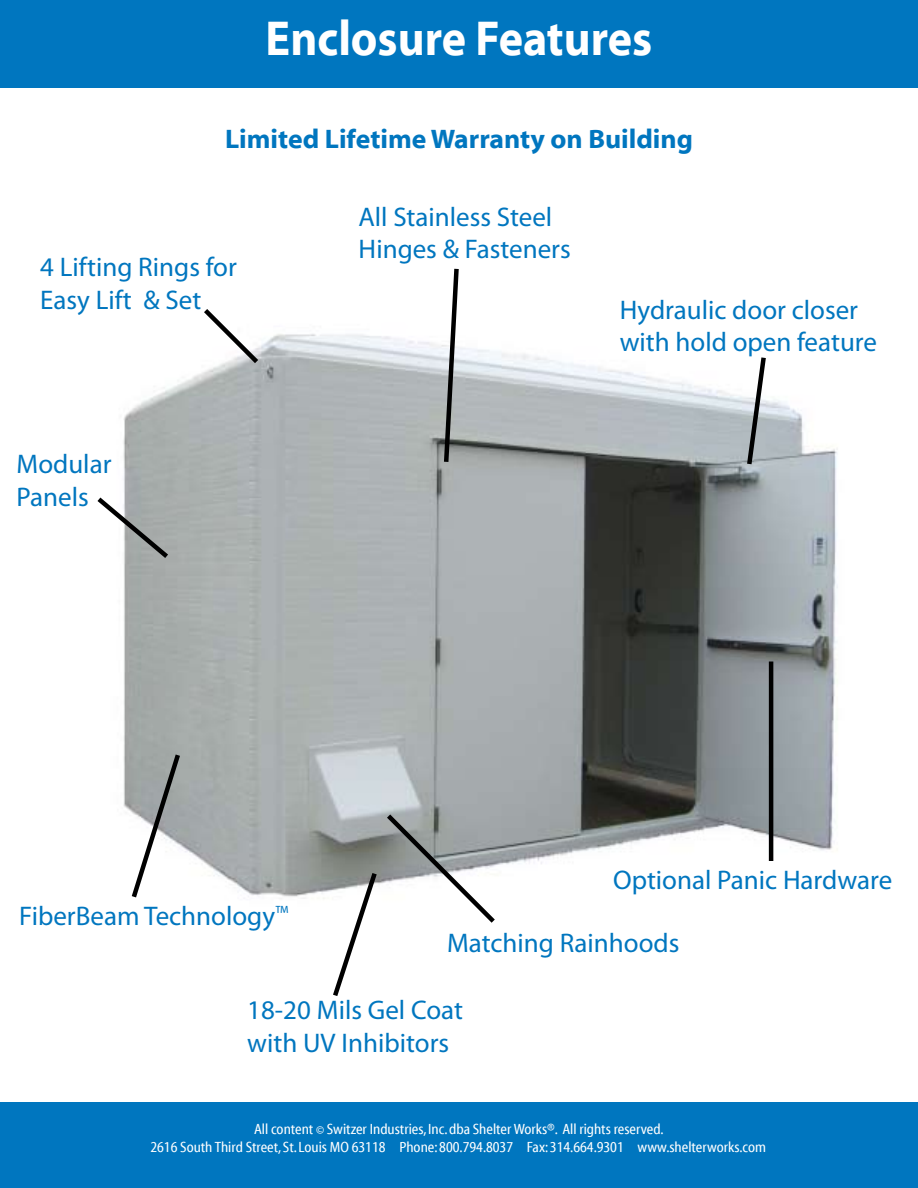
<style>
.page{position:relative;width:918px;height:1188px;background:#fff}
.page>*{position:absolute;margin:0;border:0;box-sizing:border-box;transform-origin:0 0}
.t1{font:49.5px "Myriad Bd Web";color:#fff;scale:.91 1}
.t2{font:27px/32.4px "Myriad Pro";color:#0076bf}
.t3{font:27px "Myriad Bd Web";color:#0076bf}
.t4{font:18px "Myriad Cn Web";color:#0076bf}
.t5{font:15px/18px "Myriad Cn Web";color:#fff;text-align:center}
.s1{font-size:12px}
</style>
<div class="page">
<div style="left:0;top:1102px;width:918px;height:86px;background:#0076bf"></div>
<div style="left:0;top:0;width:918px;height:87px;background:#0076bf"></div>
<img style="left:123px;top:334px;width:715px;height:565px">
<svg style="left:199px;top:309px;width:64px;height:59px"></svg>
<hr style="left:769px;top:662px;width:4px;height:199px;background:#000">
<svg style="left:128px;top:750px;width:55px;height:149px"></svg>
<svg style="left:441px;top:268px;width:20px;height:199px"></svg>
<svg style="left:97px;top:493px;width:76px;height:70px"></svg>
<svg style="left:329px;top:810px;width:171px;height:186px"></svg>
<svg style="left:744px;top:353px;width:25px;height:116px"></svg>
<h1 class="t1" style="left:266px;top:11px;width:427px">Enclosure Features</h1>
<p class="t3" style="left:225px;top:124px;width:469px">Limited Lifetime Warranty on Building</p>
<p class="t2" style="left:40px;top:251px;width:198px">4 Lifting Rings for<br>Easy Lift &amp; Set</p>
<p class="t2" style="left:16px;top:448px;width:97px">Modular<br>Panels</p>
<p class="t2" style="left:358px;top:200px;width:214px">All Stainless Steel<br>Hinges &amp; Fasteners</p>
<p class="t2" style="left:620px;top:293px;width:259px">Hydraulic door closer with hold open feature</p>
<p class="t2" style="left:19px;top:899px;width:257px">FiberBeam Technology</p>
<p class="t4" style="left:275px;top:902px;width:15px">™</p>
<p class="t2" style="left:613px;top:863px;width:281px">Optional Panic Hardware</p>
<p class="t2" style="left:447px;top:926px;width:234px">Matching Rainhoods</p>
<p class="t2" style="left:247px;top:994px;width:217px">18-20 Mils Gel Coat with UV Inhibitors</p>
<p class="t5" style="left:150px;top:1121px;width:617px">All content <span class="s1">©</span> Switzer Industries, Inc. dba Shelter Works®. All rights reserved.<br>2616 South Third Street, St. Louis MO 63118 Phone: 800.794.8037 Fax: 314.664.9301 www.shelterworks.com</p>
</div>
